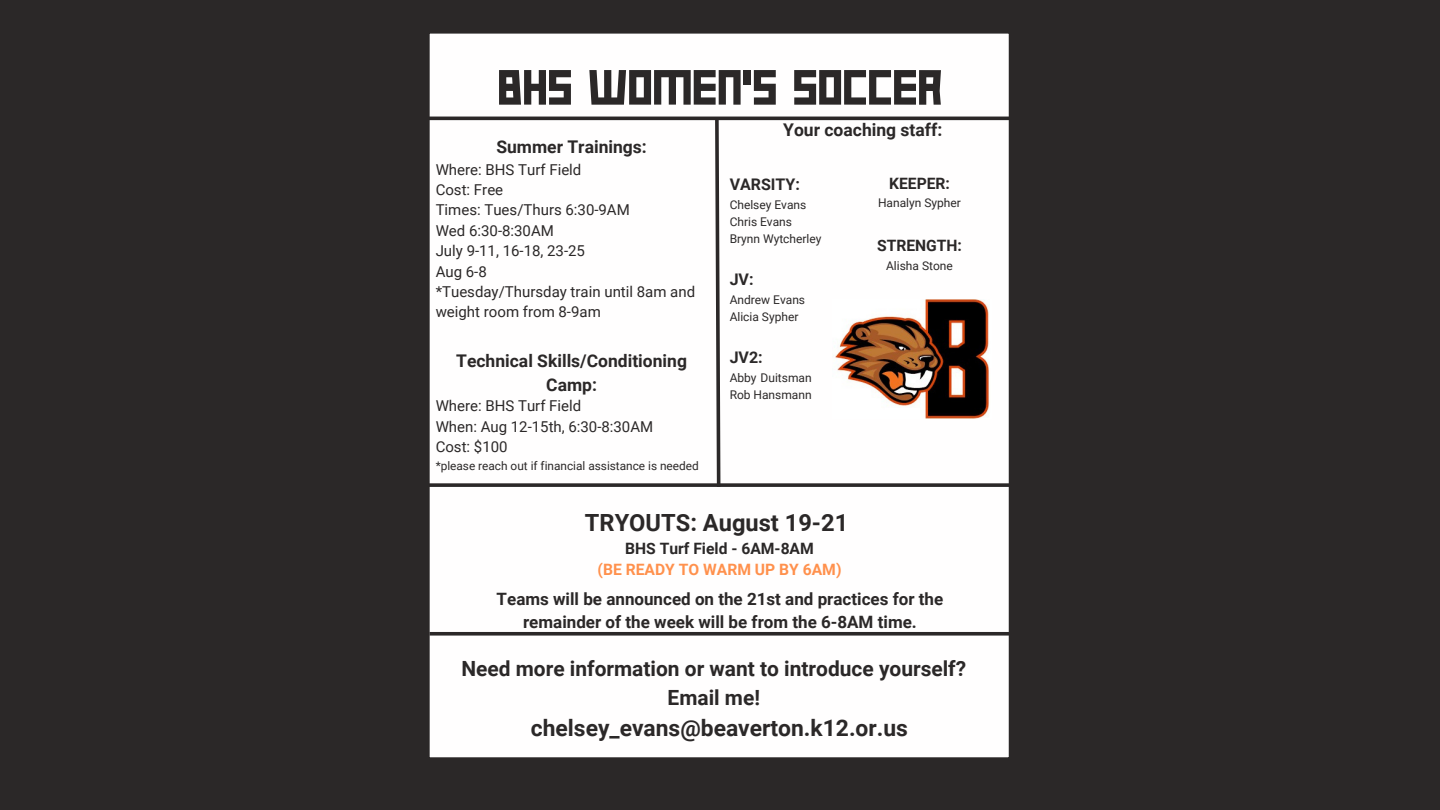
<style>
.page{position:relative;width:1440px;height:810px;background:#2b2828}
.page>*{position:absolute;margin:0;border:0;box-sizing:border-box;transform-origin:0 0}
.t1{font:51.2px "Box";color:#2b2828}
.t2{font:700 23.6px "Roboto";color:#2b2828}
.t3{font:700 22.8px "Roboto";color:#2b2828}
.t4{font:700 20.9px/28.8px "Roboto";color:#2b2828;text-align:center}
.t5{font:700 17.5px/24px "Roboto";color:#2b2828;text-align:center}
.t6{font:700 17px/22.8px "Roboto";color:#2b2828;text-align:center}
.t7{font:700 16px "Roboto";color:#2b2828}
.t8{font:700 15.6px/21px "Roboto";color:#ff914d;text-align:center}
.t9{font:700 15.6px "Roboto";color:#2b2828}
.t10{font:15px/20.4px "Roboto";color:#2b2828}
.t11{font:12px/16.8px "Roboto";color:#2b2828}
.t12{font:11.8px "Roboto";color:#2b2828}
.s1{color:#2b2828}
</style>
<div class="page">
<div style="left:427px;top:31px;width:584px;height:728px;background:#fffefe"></div>
<div style="left:425px;top:29px;width:589px;height:733px;border:5px solid #2b2828"></div>
<hr style="left:427px;top:117px;width:583px;height:3px;background:#2b2828">
<svg style="left:713px;top:116px;width:9px;height:367px"></svg>
<svg style="left:428px;top:483px;width:583px;height:4px;background:#3f3c3c"></svg>
<svg style="left:430px;top:632px;width:583px;height:4px;background:#413f3f"></svg>
<img style="left:835px;top:300px;width:155px;height:118px">
<h5 class="t1" style="left:498px;top:70px;width:446px">BHS WOMEN’S SOCCER</h5>
<h5 class="t5" style="left:783px;top:118px;width:161px">Your coaching staff:</h5>
<h4 class="t5" style="left:496px;top:135px;width:152px">Summer Trainings:</h4>
<h3 class="t10" style="left:436px;top:159px;width:261px">Where: BHS Turf Field<br>Cost: Free<br>Times: Tues/Thurs 6:30-9AM<br>Wed 6:30-8:30AM<br>July 9-11, 16-18, 23-25<br>Aug 6-8<br>*Tuesday/Thursday train until 8am and weight room from 8-9am</h3>
<p class="t5" style="left:456px;top:349px;width:232px">Technical Skills/Conditioning<br>Camp:</p>
<p class="t10" style="left:436px;top:396px;width:219px">Where: BHS Turf Field<br>When: Aug 12-15th, 6:30-8:30AM<br>Cost: $100</p>
<p class="t12" style="left:436px;top:459px;width:265px">*please reach out if financial assistance is needed</p>
<h4 class="t7" style="left:730px;top:175px;width:72px">VARSITY:</h4>
<p class="t11" style="left:730px;top:197px;width:93px">Chelsey Evans<br>Chris Evans<br>Brynn Wytcherley</p>
<h1 class="t7" style="left:730px;top:270px;width:25px">JV:</h1>
<p class="t11" style="left:730px;top:292px;width:77px">Andrew Evans<br>Alicia Sypher</p>
<h6 class="t7" style="left:730px;top:348px;width:35px">JV2:</h6>
<p class="t11" style="left:730px;top:370px;width:84px">Abby Duitsman<br>Rob Hansmann</p>
<h2 class="t2" style="left:585px;top:510px;width:265px">TRYOUTS: August 19-21</h2>
<h3 class="t8" style="left:598px;top:538px;width:245px"><span class="s1">BHS Turf Field - 6AM-8AM<br></span>(BE READY TO WARM UP BY 6AM)</h3>
<p class="t9" style="left:889px;top:174px;width:62px">KEEPER:</p>
<p class="t11" style="left:878px;top:195px;width:84px">Hanalyn Sypher</p>
<h3 class="t9" style="left:877px;top:237px;width:86px">STRENGTH:</h3>
<h4 class="t11" style="left:886px;top:257px;width:68px">Alisha Stone</h4>
<p class="t6" style="left:497px;top:588px;width:448px">Teams will be announced on the 21st and practices for the remainder of the week will be from the 6-8AM time.</p>
<p class="t4" style="left:461px;top:655px;width:506px">Need more information or want to introduce yourself?<br>Email me!</p>
<p class="t3" style="left:531px;top:715px;width:379px">chelsey_evans@beaverton.k12.or.us</p>
</div>
